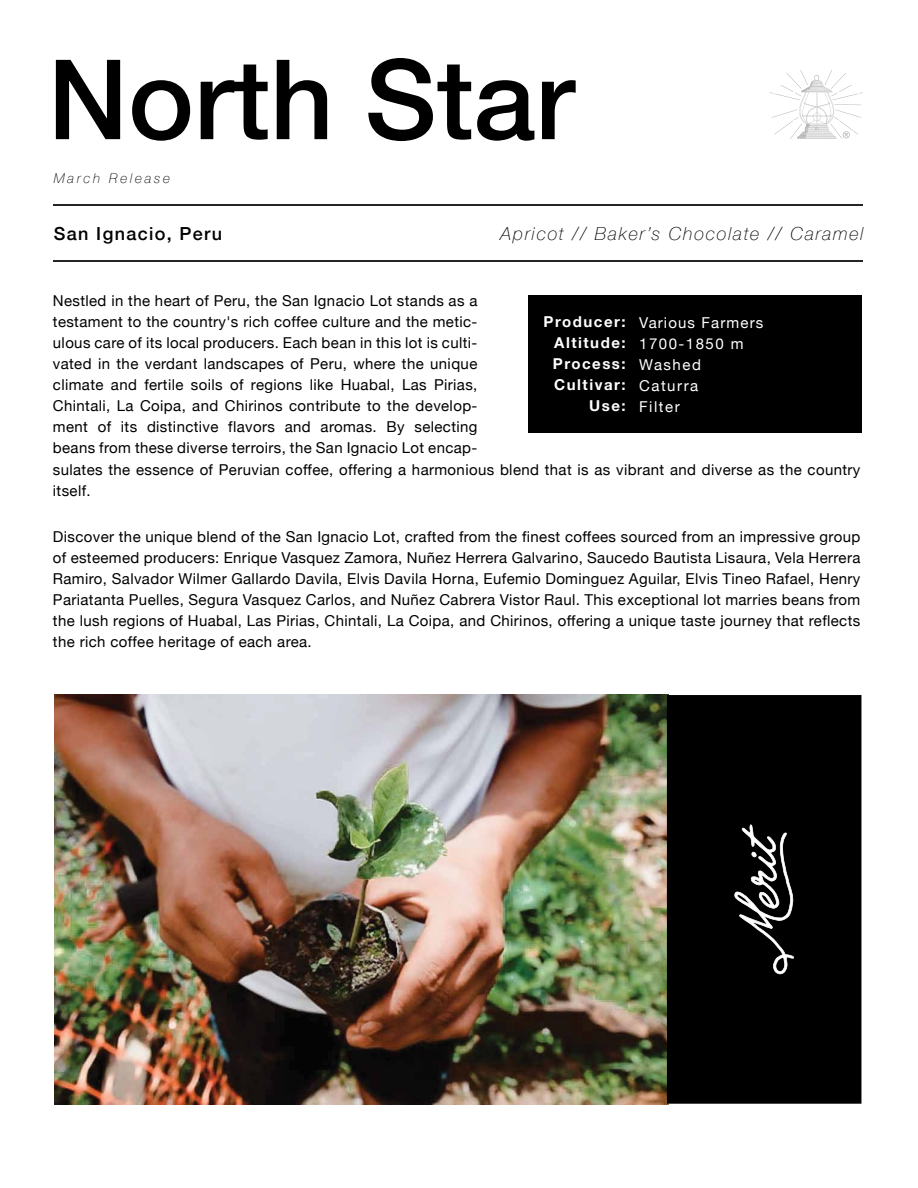
<style>
.page{position:relative;width:918px;height:1188px;background:#fff}
.page>*{position:absolute;margin:0;border:0;box-sizing:border-box;transform-origin:0 0}
.t1{font:500 111px "Helvetica Neue";color:#000}
.t2{font:italic 100 18px "Helvetica Neue";letter-spacing:.1em;color:#000}
.t3{font:500 18px "Helvetica Neue";letter-spacing:.075em;color:#000}
.t4{font:15px/21px "Helvetica Neue";letter-spacing:.025em;color:#000}
.t5{font:15px/21px "Helvetica Neue";letter-spacing:.1em;color:#fdfefe}
.t6{font:700 15px/21px "Helvetica Neue";letter-spacing:.1em;color:#fdfefe;text-align:right}
.t7{font:italic 100 13.5px "Helvetica Neue";letter-spacing:.2em;color:#000}
</style>
<div class="page">
<div style="left:528px;top:296px;width:334px;height:137px;background:#000"></div>
<svg style="left:770px;top:70px;width:93px;height:69px"></svg>
<img style="left:54px;top:695px;width:613px;height:409px">
<hr style="left:53px;top:204px;width:810px;height:2px;background:#252524">
<hr style="left:53px;top:260px;width:810px;height:2px;background:#252524">
<div style="left:667px;top:695px;width:194px;height:409px;background:#000"></div>
<svg style="left:734px;top:824px;width:60px;height:151px;background:#313131"></svg>
<h1 class="t1" style="left:48px;top:10px;width:528px">North Star</h1>
<p class="t7" style="left:54px;top:168px;width:118px">March Release</p>
<p class="t3" style="left:54px;top:220px;width:170px">San Ignacio, Peru</p>
<p class="t2" style="left:500px;top:220px;width:365px">Apricot // Baker’s Chocolate // Caramel</p>
<p class="t4" style="left:53px;top:291px;width:809px">Nestled in the heart of Peru, the San Ignacio Lot stands as a<br>testament to the country's rich coffee culture and the metic-<br>ulous care of its local producers. Each bean in this lot is culti-<br>vated in the verdant landscapes of Peru, where the unique<br>climate and fertile soils of regions like Huabal, Las Pirias,<br>Chintali, La Coipa, and Chirinos contribute to the develop-<br>ment of its distinctive flavors and aromas. By selecting<br>beans from these diverse terroirs, the San Ignacio Lot encap-<br>sulates the essence of Peruvian coffee, offering a harmonious blend that is as vibrant and diverse as the country itself.</p>
<p class="t4" style="left:53px;top:527px;width:809px;text-align:justify">Discover the unique blend of the San Ignacio Lot, crafted from the finest coffees sourced from an impressive group of esteemed producers: Enrique Vasquez Zamora, Nuñez Herrera Galvarino, Saucedo Bautista Lisaura, Vela Herrera Ramiro, Salvador Wilmer Gallardo Davila, Elvis Davila Horna, Eufemio Dominguez Aguilar, Elvis Tineo Rafael, Henry Pariatanta Puelles, Segura Vasquez Carlos, and Nuñez Cabrera Vistor Raul. This exceptional lot marries beans from the lush regions of Huabal, Las Pirias, Chintali, La Coipa, and Chirinos, offering a unique taste journey that reflects the rich coffee heritage of each area.</p>
<p class="t6" style="left:544px;top:312px;width:84px">Producer:<br>Altitude:<br>Process:<br>Cultivar:<br>Use:</p>
<p class="t5" style="left:639px;top:313px;width:126px">Various Farmers<br>1700-1850 m<br>Washed<br>Caturra<br>Filter</p>
</div>
